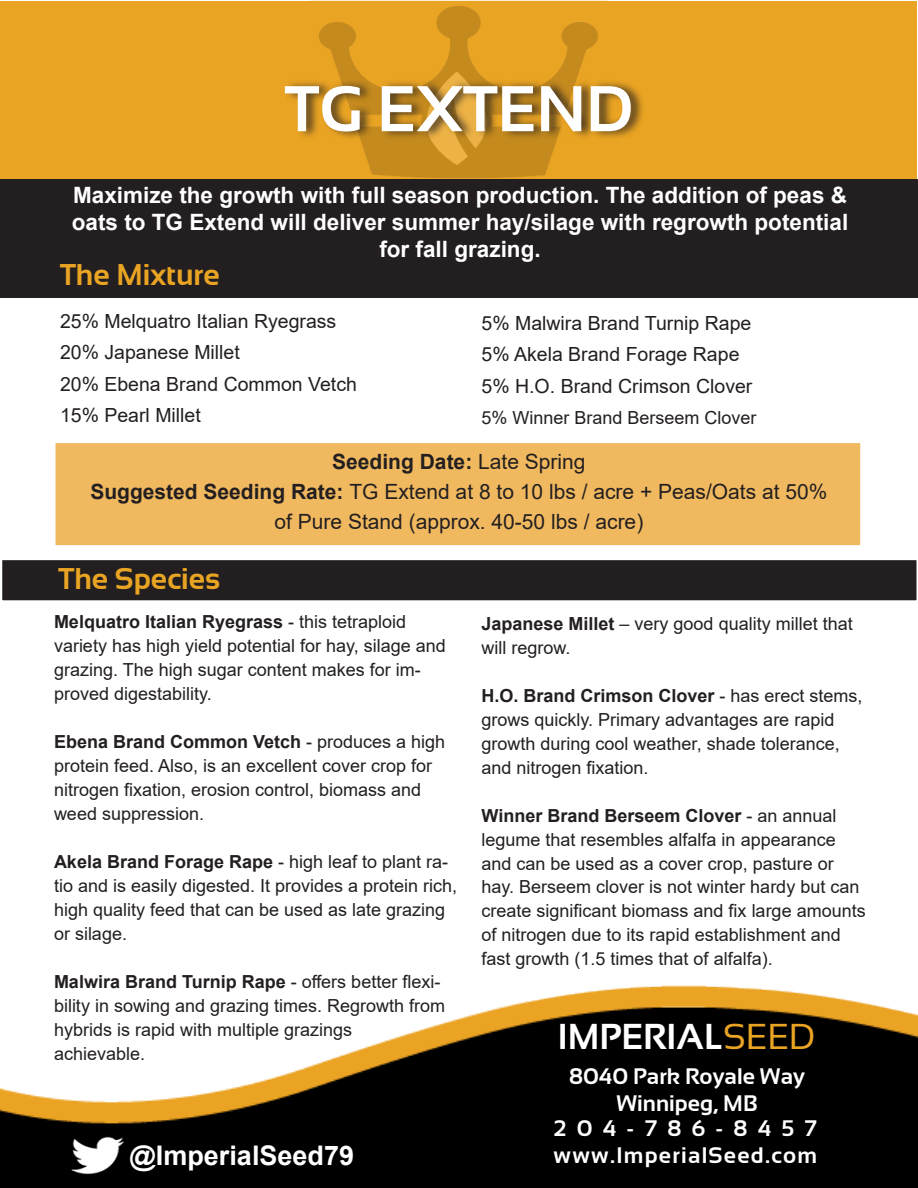
<style>
.page{position:relative;width:918px;height:1188px;background:#fff}
.page>*{position:absolute;margin:0;border:0;box-sizing:border-box;transform-origin:0 0}
.t1{font:700 64.5px "Sansation";color:#fff}
.t2{font:700 36px "Sansation";color:#fff}
.t3{font:700 30px "Sansation";color:#eaa423}
.t4{font:700 27px "Arial";color:#fff}
.t5{font:700 22.5px/27px "Arial";color:#fff;text-align:center}
.t6{font:700 22.5px/27px "Sansation";letter-spacing:.055em;color:#fff}
.t7{font:700 22.5px/27px "Sansation";color:#fff;text-align:center}
.t8{font:21px/30px "Arial";color:#231f20;text-align:center}
.t9{font:19.5px/31.5px "Arial";color:#231f20}
.t10{font:18px/24px "Arial";color:#231f20}
.s1{font-weight:700}
.s2{font-weight:400;color:#eaa423}
</style>
<div class="page">
<div style="left:1px;top:1px;width:916px;height:178px;background:#eaa423"></div>
<img style="left:310px;top:0;width:298px;height:178px">
<div style="left:2px;top:559px;width:915px;height:42px;background:#231f20"></div>
<div style="left:1px;top:559px;width:917px;height:43px;border:2px solid #fff"></div>
<img style="left:0;top:985px;width:918px;height:203px">
<div style="left:284px;top:79px;width:361px;height:62px;background:#231f20;opacity:.75"></div>
<div style="left:0;top:179px;width:917px;height:119px;background:#231f20"></div>
<div style="left:54px;top:442px;width:808px;height:105px;background:#f0b960;border:2px solid #fff"></div>
<img style="left:71px;top:1134px;width:52px;height:43px">
<h1 class="t1" style="left:285px;top:73px;width:350px">TG EXTEND</h1>
<p class="t5" style="left:72px;top:182px;width:778px">Maximize the growth with full season production. The addition of peas &amp; oats to TG Extend will deliver summer hay/silage with regrowth potential for fall grazing.</p>
<h3 class="t3" style="left:60px;top:258px;width:161px">The Mixture</h3>
<p class="t9" style="left:60px;top:305px;width:299px">25% Melquatro Italian Ryegrass<br>20% Japanese Millet<br>20% Ebena Brand Common Vetch<br>15% Pearl Millet</p>
<p class="t9" style="left:482px;top:307px;width:272px">5% Malwira Brand Turnip Rape<br>5% Akela Brand Forage Rape<br>5% H.O. Brand Crimson Clover</p>
<p class="t10" style="left:482px;top:406px;width:277px">5% Winner Brand Berseem Clover</p>
<p class="t8" style="left:90px;top:446px;width:739px"><span class="s1">Seeding Date:</span> Late Spring<br><span class="s1">Suggested Seeding Rate:</span> TG Extend at 8 to 10 lbs / acre + Peas/Oats at 50% of Pure Stand (approx. 40-50 lbs / acre)</p>
<h3 class="t3" style="left:58px;top:562px;width:163px">The Species</h3>
<p class="t10" style="left:54px;top:609px;width:393px"><span class="s1">Melquatro Italian Ryegrass</span> - this tetraploid variety has high yield potential for hay, silage and grazing. The high sugar content makes for im&shy;proved digestability.</p>
<p class="t10" style="left:54px;top:729px;width:393px"><span class="s1">Ebena Brand Common Vetch</span> - produces a high protein feed. Also, is an excellent cover crop for nitrogen fixation, erosion control, biomass and weed suppression.</p>
<p class="t10" style="left:54px;top:849px;width:405px"><span class="s1">Akela Brand Forage Rape</span> - high leaf to plant ra&shy;tio and is easily digested. It provides a protein rich, high quality feed that can be used as late grazing or silage.</p>
<p class="t10" style="left:54px;top:969px;width:393px"><span class="s1">Malwira Brand Turnip Rape</span> - offers better flexi&shy;bility in sowing and grazing times. Regrowth from hybrids is rapid with multiple grazings achievable.</p>
<h3 class="t4" style="left:130px;top:1136px;width:226px">@ImperialSeed79</h3>
<p class="t10" style="left:482px;top:611px;width:373px"><span class="s1">Japanese Millet</span> – very good quality millet that will regrow.</p>
<p class="t10" style="left:482px;top:683px;width:383px"><span class="s1">H.O. Brand Crimson Clover</span> - has erect stems, grows quickly. Primary advantages are rapid growth during cool weather, shade tolerance, and nitrogen fixation.</p>
<p class="t10" style="left:482px;top:803px;width:386px"><span class="s1">Winner Brand Berseem Clover</span> - an annual legume that resembles alfalfa in appearance and can be used as a cover crop, pasture or hay. Berseem clover is not winter hardy but can create significant biomass and fix large amounts of nitrogen due to its rapid establishment and fast growth (1.5 times that of alfalfa).</p>
<h2 class="t2" style="left:558px;top:1016px;width:259px">IMPERIAL<span class="s2">SEED</span></h2>
<p class="t7" style="left:569px;top:1063px;width:238px">8040 Park Royale Way<br>Winnipeg, MB</p>
<p class="t6" style="left:554px;top:1115px;width:265px">204-786-8457 www.ImperialSeed.com</p>
</div>
